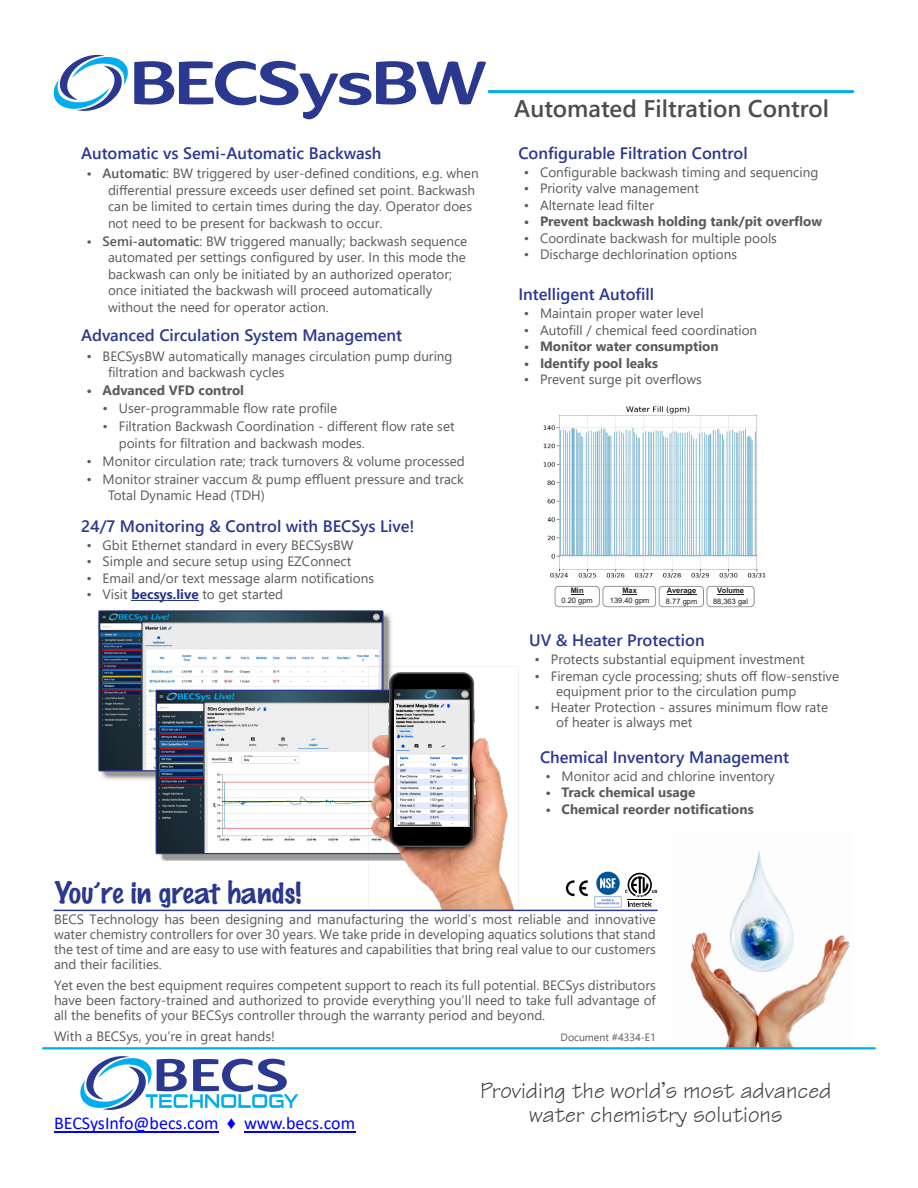
<style>
.page{position:relative;width:918px;height:1188px;background:#fff}
.page>*{position:absolute;margin:0;border:0;box-sizing:border-box;transform-origin:0 0}
.t1{font:100 27px "Marker Felt";color:#2a3890;scale:1.1 1}
.t2{font:24px/24px "Technical Plain";color:#403f41;text-align:center}
.t3{font:600 24px "Segoe UI";color:#4c4d4f}
.t4{font:18px "Calibri";color:#00f}
.t5{font:600 16.5px "Segoe UI";color:#2a3890}
.t6{font:13.5px/16.5px "Segoe UI";color:#58595b}
.t7{font:700 13.5px "Segoe UI";color:#58595b}
.t8{font:10.5px "Segoe UI";color:#58595b}
.t9{font:7.5px "Arial";color:#231f20}
.t10{font:700 7.5px "Arial";color:#231f20}
.s1{font-weight:600}
.s2{font-weight:700;color:#2a3890}
.s3{font-family:"Arial"}
</style>
<div class="page">
<img style="left:690px;top:851px;width:160px;height:196px">
<hr style="left:43px;top:1047px;width:832px;height:2px;background:#00aeef">
<svg style="left:80px;top:1056px;width:219px;height:54px"></svg>
<hr style="left:54px;top:1131px;width:165px;height:1px;background:#00f">
<hr style="left:244px;top:1131px;width:111px;height:1px;background:#00f">
<hr style="left:489px;top:90px;width:364px;height:3px;background:#00aeef">
<svg style="left:54px;top:55px;width:432px;height:64px"></svg>
<img style="left:98px;top:610px;width:294px;height:250px">
<img style="left:543px;top:406px;width:223px;height:202px">
<div style="left:712px;top:587px;width:37px;height:19px;background:#fff"></div>
<svg style="left:717px;top:594px;width:27px;height:1px"></svg>
<div style="left:663px;top:587px;width:37px;height:19px;background:#fff"></div>
<svg style="left:667px;top:594px;width:29px;height:1px"></svg>
<div style="left:608px;top:587px;width:43px;height:19px;background:#fff"></div>
<svg style="left:622px;top:594px;width:15px;height:1px"></svg>
<div style="left:558px;top:587px;width:39px;height:19px;background:#fff"></div>
<svg style="left:571px;top:594px;width:13px;height:1px"></svg>
<img style="left:369px;top:666px;width:150px;height:244px">
<img style="left:394px;top:690px;width:76px;height:137px">
<hr style="left:54px;top:910px;width:603px;height:1px;background:#2a3890">
<hr style="left:132px;top:601px;width:67px;height:1px;background:#2a3890">
<img style="left:565px;top:880px;width:23px;height:17px">
<svg style="left:625px;top:873px;width:32px;height:34px"></svg>
<img style="left:594px;top:871px;width:28px;height:37px">
<p class="t5" style="left:81px;top:147px;width:302px">Automatic vs Semi-Automatic Backwash</p>
<p class="t6" style="left:108px;top:166px;width:372px;text-indent:-22px"><span class="s1">• Automatic</span>: BW triggered by user-defined conditions, e.g. when differential pressure exceeds user defined set point. Backwash can be limited to certain times during the day. Operator does not need to be present for backwash to occur.</p>
<p class="t6" style="left:108px;top:234px;width:361px;text-indent:-22px"><span class="s1">• Semi-automatic</span>: BW triggered manually; backwash sequence automated per settings configured by user. In this mode the backwash can only be initiated by an authorized operator; once initiated the backwash will proceed automatically without the need for operator action.</p>
<p class="t5" style="left:81px;top:329px;width:323px">Advanced Circulation System Management</p>
<p class="t6" style="left:108px;top:349px;width:346px;text-indent:-22px">• BECSysBW automatically manages circulation pump during filtration and backwash cycles</p>
<p class="t7" style="left:86px;top:385px;width:159px">• Advanced VFD control</p>
<p class="t6" style="left:103px;top:401px;width:236px">• User-programmable flow rate profile</p>
<p class="t6" style="left:119px;top:419px;width:337px;text-indent:-16px">• Filtration Backwash Coordination - different flow rate set points for filtration and backwash modes.</p>
<p class="t6" style="left:86px;top:454px;width:380px">• Monitor circulation rate; track turnovers &amp; volume processed</p>
<p class="t6" style="left:108px;top:472px;width:357px;text-indent:-22px">• Monitor strainer vaccum &amp; pump effluent pressure and track<br>Total Dynamic Head (TDH)</p>
<p class="t5" style="left:81px;top:520px;width:335px">24/7 Monitoring &amp; Control with BECSys Live!</p>
<p class="t6" style="left:86px;top:538px;width:269px">• Gbit Ethernet standard in every BECSysBW</p>
<p class="t6" style="left:86px;top:555px;width:267px">• Simple and secure setup using EZConnect</p>
<p class="t6" style="left:86px;top:571px;width:289px">• Email and/or text message alarm notifications</p>
<p class="t6" style="left:86px;top:588px;width:198px">• Visit <span class="s2">becsys.live</span> to get started</p>
<h2 class="t3" style="left:514px;top:100px;width:316px">Automated Filtration Control</h2>
<p class="t5" style="left:518px;top:147px;width:231px">Configurable Filtration Control</p>
<p class="t6" style="left:524px;top:165px;width:296px">• Configurable backwash timing and sequencing</p>
<p class="t6" style="left:524px;top:181px;width:177px">• Priority valve management</p>
<p class="t6" style="left:524px;top:198px;width:132px">• Alternate lead filter</p>
<p class="t7" style="left:524px;top:216px;width:300px">• Prevent backwash holding tank/pit overflow</p>
<p class="t6" style="left:524px;top:231px;width:255px">• Coordinate backwash for multiple pools</p>
<p class="t6" style="left:524px;top:247px;width:215px">• Discharge dechlorination options</p>
<p class="t5" style="left:518px;top:288px;width:137px">Intelligent Autofill</p>
<p class="t6" style="left:524px;top:306px;width:181px">• Maintain proper water level</p>
<p class="t6" style="left:524px;top:323px;width:235px">• Autofill / chemical feed coordination</p>
<p class="t7" style="left:524px;top:341px;width:196px">• Monitor water consumption</p>
<p class="t7" style="left:524px;top:358px;width:136px">• Identify pool leaks</p>
<p class="t6" style="left:524px;top:372px;width:180px">• Prevent surge pit overflows</p>
<p class="t10" style="left:571px;top:588px;width:14px">Min</p>
<p class="t9" style="left:562px;top:598px;width:33px">0.20 gpm</p>
<p class="t10" style="left:622px;top:588px;width:16px">Max</p>
<p class="t9" style="left:610px;top:598px;width:41px">139.40 gpm</p>
<p class="t10" style="left:667px;top:588px;width:31px">Average</p>
<p class="t9" style="left:666px;top:598px;width:33px">8.77 gpm</p>
<p class="t10" style="left:717px;top:588px;width:28px">Volume</p>
<p class="t9" style="left:713px;top:598px;width:37px">88,363 gal</p>
<p class="t5" style="left:529px;top:634px;width:177px">UV &amp; Heater Protection</p>
<p class="t6" style="left:535px;top:653px;width:272px">• Protects substantial equipment investment</p>
<p class="t6" style="left:556px;top:670px;width:284px;line-height:15px;text-indent:-22px">• Fireman cycle processing; shuts off flow-senstive equipment prior to the circulation pump</p>
<p class="t6" style="left:556px;top:701px;width:273px;line-height:15px;text-indent:-22px">• Heater Protection - assures minimum flow rate of heater is always met</p>
<p class="t5" style="left:540px;top:751px;width:251px">Chemical Inventory Management</p>
<p class="t6" style="left:545px;top:769px;width:231px">• Monitor acid and chlorine inventory</p>
<p class="t7" style="left:545px;top:787px;width:151px">• Track chemical usage</p>
<p class="t7" style="left:545px;top:804px;width:210px">• Chemical reorder notifications</p>
<h1 class="t1" style="left:54px;top:881px;width:226px">You’re in great hands!</h1>
<p class="t6" style="left:54px;top:913px;width:603px;line-height:15px;text-align:justify">BECS Technology has been designing and manufacturing the world’s most reliable and innovative water chemistry controllers for over 30 years. We take pride in developing aquatics solutions that stand the test of time and are easy to use with features and capabilities that bring real value to our customers and their facilities.</p>
<p class="t6" style="left:54px;top:979px;width:603px;line-height:15px;text-align:justify">Yet even the best equipment requires competent support to reach its full potential. BECSys distributors have been factory-trained and authorized to provide everything you’ll need to take full advantage of all the benefits of your BECSys controller through the warranty period and beyond.</p>
<p class="t6" style="left:54px;top:1029px;width:223px">With a BECSys, you’re in great hands!</p>
<p class="t8" style="left:561px;top:1034px;width:97px">Document #4334-E1</p>
<h3 class="t4" style="left:54px;top:1115px;width:303px">BECSysInfo@becs.com <span class="s3">♦</span> www.becs.com</h3>
<h2 class="t2" style="left:480px;top:1082px;width:353px">Providing the world’s most advanced water chemistry solutions</h2>
</div>
